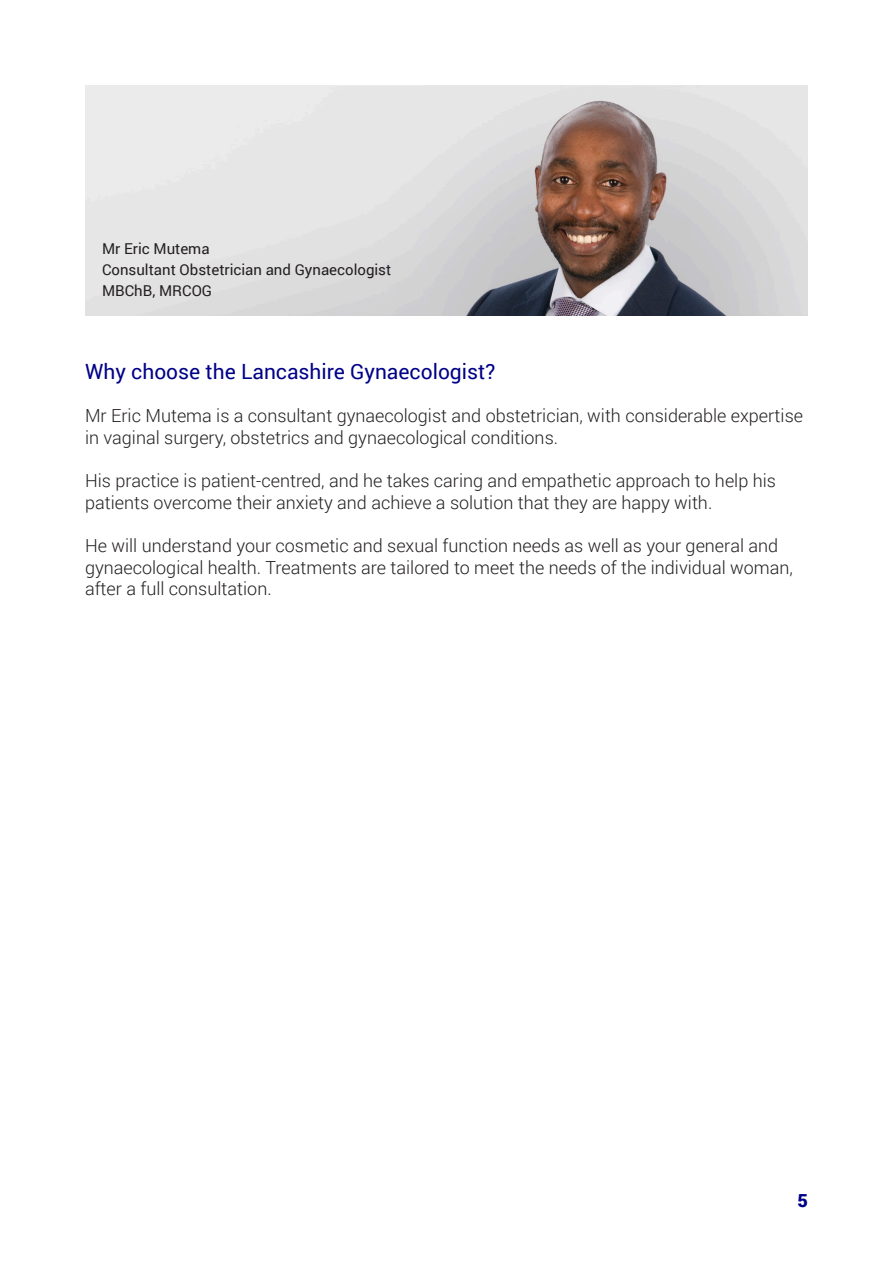
<style>
.page{position:relative;width:893px;height:1263px;background:#fff}
.page>*{position:absolute;margin:0;border:0;box-sizing:border-box;transform-origin:0 0}
.t1{font:21px "Roboto";color:#008}
.t2{font:300 18px/21.6px "Roboto";color:#231f20}
.t3{font:900 18px "Roboto";color:#008}
.t4{font:15px/21px "Roboto";color:#231f20}
</style>
<div class="page">
<img style="left:85px;top:85px;width:723px;height:230px">
<p class="t4" style="left:102px;top:237px;width:291px">Mr Eric Mutema<br>Consultant Obstetrician and Gynaecologist<br>MBChB, MRCOG</p>
<p class="t1" style="left:85px;top:357px;width:412px">Why choose the Lancashire Gynaecologist?</p>
<p class="t2" style="left:85px;top:405px;width:720px">Mr Eric Mutema is a consultant gynaecologist and obstetrician, with considerable expertise in vaginal surgery, obstetrics and gynaecological conditions.</p>
<p class="t2" style="left:85px;top:469px;width:692px">His practice is patient-centred, and he takes caring and empathetic approach to help his patients overcome their anxiety and achieve a solution that they are happy with.</p>
<p class="t2" style="left:85px;top:534px;width:709px">He will understand your cosmetic and sexual function needs as well as your general and gynaecological health. Treatments are tailored to meet the needs of the individual woman, after a full consultation.</p>
<p class="t3" style="left:797px;top:1187px;width:12px">5</p>
</div>
